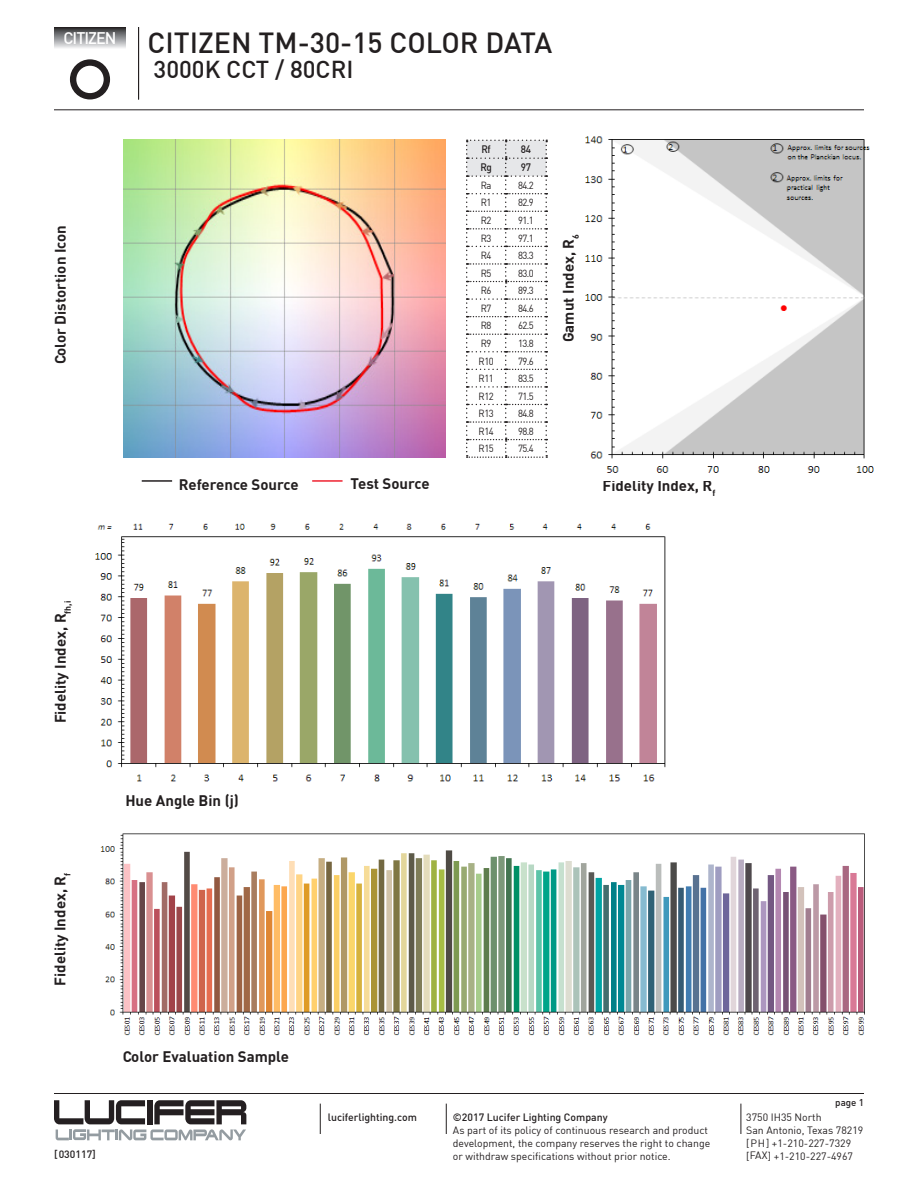
<style>
.page{position:relative;width:918px;height:1188px;background:#fff}
.page>*{position:absolute;margin:0;border:0;box-sizing:border-box;transform-origin:0 0}
.t1{font:500 28.5px "DIN";color:#231f20}
.t2{font:500 24px "DIN";color:#231f20}
.t3{font:500 16.5px "DIN";letter-spacing:-.06em;color:#fff}
.t4{font:700 15px "DIN";color:#231f20}
.heading_2{font:500 10.65px "DIN";letter-spacing:-.05em;color:#231f20;scale:.93 1}
.t5{font:10.5px/12.8px "DIN";color:#231f20}
.t6{font:500 10.5px "DIN";color:#231f20}
.heading_2-2{font:10.2px "DIN";letter-spacing:-.05em;color:#231f20;scale:.93 1}
.t7{font:500 9.75px "DIN";color:#231f20}
</style>
<div class="page">
<hr style="left:54px;top:109px;width:810px;height:1px;background:#231f20">
<hr style="left:54px;top:1093px;width:810px;height:1px;background:#231f20">
<hr style="left:320px;top:1104px;width:1px;height:30px;background:#231f20">
<hr style="left:446px;top:1104px;width:1px;height:30px;background:#231f20">
<hr style="left:741px;top:1104px;width:1px;height:30px;background:#231f20">
<svg style="left:54px;top:1100px;width:192px;height:40px"></svg>
<hr style="left:138px;top:27px;width:1px;height:72px;background:#231f20">
<div style="left:54px;top:27px;width:72px;height:22px;background:linear-gradient(to bottom,#2e2f31,#ecedf0)"></div>
<div style="left:71px;top:60px;width:38px;height:39px;background:#231f20;border-radius:50%"></div>
<div style="left:70px;top:59px;width:40px;height:40px;border:2px solid #231f20;border-radius:50%"></div>
<div style="left:76px;top:65px;width:28px;height:29px;background:#fff;border-radius:50%"></div>
<div style="left:75px;top:64px;width:30px;height:31px;border:2px solid #231f20;border-radius:50%"></div>
<hr style="left:142px;top:480px;width:30px;height:2px;background:#231f20">
<hr style="left:312px;top:480px;width:31px;height:2px;background:#ee2130">
<svg style="left:466px;top:140px;width:81px;height:318px"></svg>
<img style="left:123px;top:140px;width:323px;height:318px">
<img style="left:585px;top:136px;width:289px;height:337px">
<img style="left:95px;top:523px;width:571px;height:259px">
<img style="left:100px;top:833px;width:765px;height:203px">
<p class="t3" style="left:63px;top:28px;width:55px">CITIZEN</p>
<p class="t4" style="left:51px;top:364px;width:141px;rotate:-90deg">Color Distortion Icon</p>
<p class="t1" style="left:148px;top:24px;width:406px">CITIZEN TM-30-15 COLOR DATA</p>
<p class="t2" style="left:154px;top:54px;width:201px">3000K CCT / 80CRI</p>
<p class="t4" style="left:179px;top:474px;width:122px">Reference Source</p>
<p class="t4" style="left:351px;top:474px;width:81px">Test Source</p>
<p class="heading_2" style="left:482px;top:143px;width:11px">Rf</p>
<p class="heading_2" style="left:521px;top:143px;width:12px">84</p>
<p class="heading_2" style="left:481px;top:161px;width:14px">Rg</p>
<p class="heading_2" style="left:521px;top:161px;width:12px">97</p>
<p class="heading_2-2" style="left:481px;top:179px;width:13px">Ra</p>
<p class="heading_2-2" style="left:518px;top:179px;width:19px">84.2</p>
<p class="heading_2-2" style="left:481px;top:196px;width:13px">R1</p>
<p class="heading_2-2" style="left:518px;top:196px;width:19px">82.9</p>
<p class="heading_2-2" style="left:481px;top:214px;width:13px">R2</p>
<p class="heading_2-2" style="left:518px;top:214px;width:19px">91.1</p>
<p class="heading_2-2" style="left:481px;top:232px;width:13px">R3</p>
<p class="heading_2-2" style="left:518px;top:232px;width:19px">97.1</p>
<p class="heading_2-2" style="left:481px;top:249px;width:13px">R4</p>
<p class="heading_2-2" style="left:518px;top:249px;width:19px">83.3</p>
<p class="heading_2-2" style="left:481px;top:267px;width:13px">R5</p>
<p class="heading_2-2" style="left:518px;top:267px;width:19px">83.0</p>
<p class="heading_2-2" style="left:481px;top:284px;width:13px">R6</p>
<p class="heading_2-2" style="left:518px;top:284px;width:19px">89.3</p>
<p class="heading_2-2" style="left:481px;top:302px;width:13px">R7</p>
<p class="heading_2-2" style="left:518px;top:302px;width:19px">84.6</p>
<p class="heading_2-2" style="left:481px;top:319px;width:13px">R8</p>
<p class="heading_2-2" style="left:518px;top:319px;width:19px">62.5</p>
<p class="heading_2-2" style="left:481px;top:337px;width:13px">R9</p>
<p class="heading_2-2" style="left:518px;top:337px;width:19px">13.8</p>
<p class="heading_2-2" style="left:479px;top:354px;width:18px">R10</p>
<p class="heading_2-2" style="left:518px;top:354px;width:19px">79.6</p>
<p class="heading_2-2" style="left:479px;top:372px;width:18px">R11</p>
<p class="heading_2-2" style="left:518px;top:372px;width:19px">83.5</p>
<p class="heading_2-2" style="left:479px;top:390px;width:18px">R12</p>
<p class="heading_2-2" style="left:518px;top:390px;width:19px">71.5</p>
<p class="heading_2-2" style="left:479px;top:407px;width:18px">R13</p>
<p class="heading_2-2" style="left:518px;top:407px;width:19px">84.8</p>
<p class="heading_2-2" style="left:479px;top:425px;width:18px">R14</p>
<p class="heading_2-2" style="left:518px;top:425px;width:19px">98.8</p>
<p class="heading_2-2" style="left:479px;top:442px;width:18px">R15</p>
<p class="heading_2-2" style="left:518px;top:442px;width:19px">75.4</p>
<p class="t4" style="left:559px;top:342px;width:109px;rotate:-90deg">Gamut Index, R<sub>6</sub></p>
<p class="t4" style="left:603px;top:475px;width:114px">Fidelity Index, R<sub>f</sub></p>
<p class="t4" style="left:51px;top:723px;width:124px;rotate:-90deg">Fidelity Index, R<sub>fh,i</sub></p>
<p class="t4" style="left:50px;top:986px;width:114px;rotate:-90deg">Fidelity Index, R<sub>f</sub></p>
<p class="t4" style="left:125px;top:791px;width:115px">Hue Angle Bin (j)</p>
<p class="t4" style="left:123px;top:1047px;width:168px">Color Evaluation Sample</p>
<p class="t6" style="left:54px;top:1148px;width:43px">[030117]</p>
<p class="t6" style="left:328px;top:1111px;width:91px">luciferlighting.com</p>
<p class="t6" style="left:453px;top:1111px;width:156px">©2017 Lucifer Lighting Company</p>
<p class="t5" style="left:453px;top:1124px;width:259px">As part of its policy of continuous research and product development, the company reserves the right to change or withdraw specifications without prior notice.</p>
<p class="t7" style="left:835px;top:1096px;width:30px">page 1</p>
<p class="t5" style="left:746px;top:1111px;width:119px">3750 IH35 North<br>San Antonio, Texas 78219 [PH] +1-210-227-7329 [FAX] +1-210-227-4967</p>
</div>
